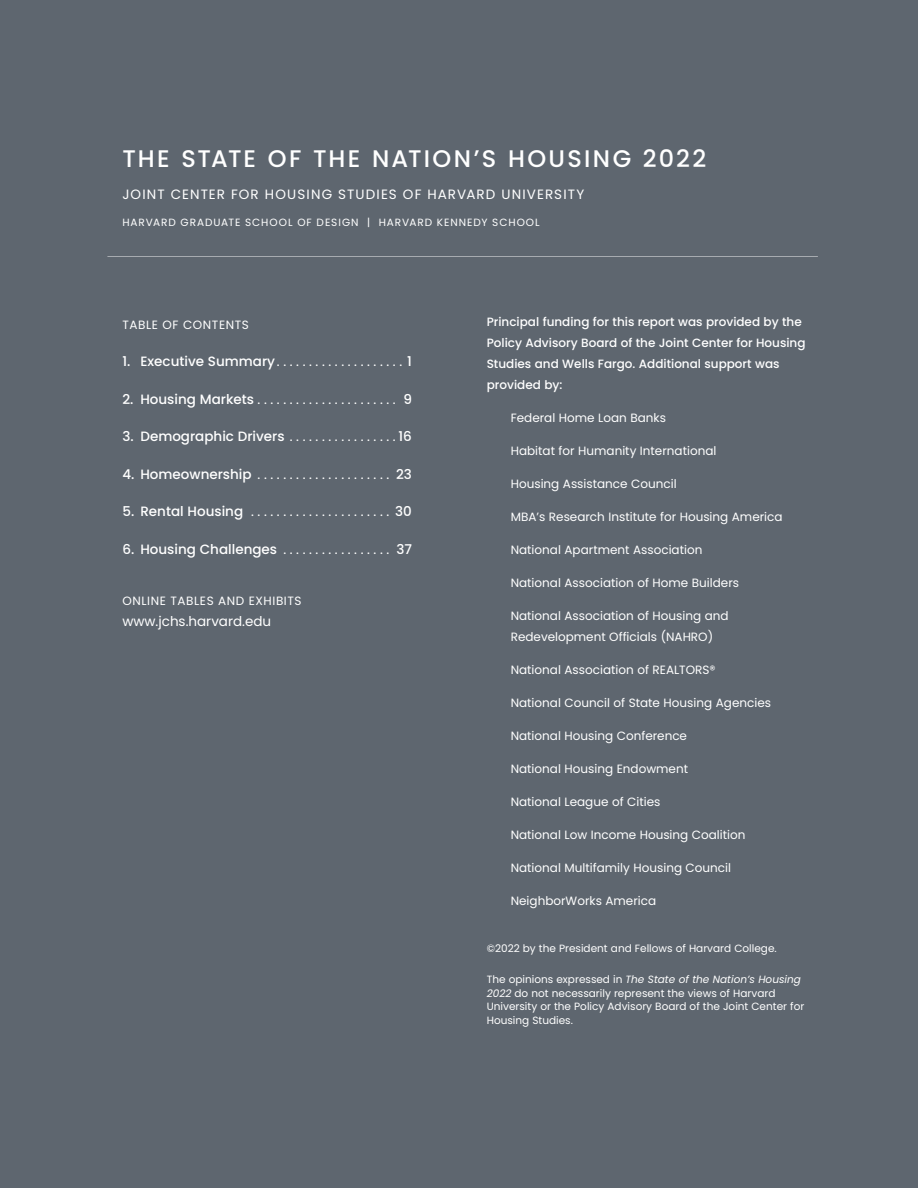
<style>
.page{position:relative;width:918px;height:1188px;background:#5e666f}
.page>*{position:absolute;margin:0;border:0;box-sizing:border-box;transform-origin:0 0}
.Main_title{font:500 24px "Poppins";letter-spacing:.09em;color:#fff}
.Author_1{font:13.5px "Poppins";letter-spacing:.075em;color:#fff}
.t1{font:500 13.5px "Poppins";color:#fff}
.Author_1-2{font:13.5px "Poppins";color:#fff}
.covers_subhead{font:12px/21px "Poppins";color:#fff}
.IC_text{font:500 12px/21px "Poppins";color:#fff}
.covers_subhead-2{font:12px "Poppins";letter-spacing:.05em;color:#fff}
.IC_Small_type{font:10.5px/13.5px "Poppins";color:#fff}
.Author_1-3{font:10.5px "Poppins";letter-spacing:.09em;color:#fff}
.s1{font-weight:500}
.s2{font-weight:400}
.s3{font-style:italic}
</style>
<div class="page">
<hr style="left:107px;top:256px;width:711px;height:1px;background:#a7abb0">
<h1 class="Main_title" style="left:122px;top:145px;width:585px">THE STATE OF THE NATION’S HOUSING 2022</h1>
<h2 class="Author_1" style="left:122px;top:186px;width:463px">JOINT CENTER FOR HOUSING STUDIES OF HARVARD UNIVERSITY</h2>
<h2 class="Author_1-3" style="left:122px;top:216px;width:419px">HARVARD GRADUATE SCHOOL OF DESIGN | HARVARD KENNEDY SCHOOL</h2>
<h2 class="covers_subhead-2" style="left:122px;top:318px;width:128px">TABLE OF CONTENTS</h2>
<p class="Author_1" style="left:122px;top:354px;width:291px"><span class="s1">1. Executive Summary</span> . . . . . . . . . . . . . . . . . . . . <span class="s1">1</span></p>
<p class="Author_1" style="left:122px;top:391px;width:291px"><span class="s1">2. Housing Markets</span> . . . . . . . . . . . . . . . . . . . . . . <span class="s1">9</span></p>
<p class="t1" style="left:122px;top:429px;width:291px">3. Demographic Drivers <span class="s2">. . . . . . . . . . . . . . . .</span> 16</p>
<p class="Author_1" style="left:122px;top:466px;width:291px"><span class="s1">4. Homeownership</span> . . . . . . . . . . . . . . . . . . . . . <span class="s1">23</span></p>
<p class="Author_1" style="left:122px;top:504px;width:291px"><span class="s1">5. Rental Housing</span> . . . . . . . . . . . . . . . . . . . . . <span class="s1">30</span></p>
<p class="t1" style="left:122px;top:541px;width:291px">6. Housing Challenges <span class="s2">. . . . . . . . . . . . . . . . .</span> 37</p>
<h2 class="covers_subhead-2" style="left:122px;top:594px;width:181px">ONLINE TABLES AND EXHIBITS</h2>
<p class="Author_1-2" style="left:122px;top:613px;width:150px">www.jchs.harvard.edu</p>
<p class="IC_text" style="left:487px;top:312px;width:320px">Principal funding for this report was provided by the Policy Advisory Board of the Joint Center for Housing Studies and Wells Fargo. Additional support was provided by:</p>
<p class="covers_subhead" style="left:511px;top:408px;width:157px">Federal Home Loan Banks</p>
<p class="covers_subhead" style="left:511px;top:441px;width:207px">Habitat for Humanity International</p>
<p class="covers_subhead" style="left:511px;top:474px;width:167px">Housing Assistance Council</p>
<p class="covers_subhead" style="left:511px;top:507px;width:273px">MBA’s Research Institute for Housing America</p>
<p class="covers_subhead" style="left:511px;top:540px;width:193px">National Apartment Association</p>
<p class="covers_subhead" style="left:511px;top:573px;width:230px">National Association of Home Builders</p>
<p class="covers_subhead" style="left:511px;top:606px;width:219px">National Association of Housing and<br>Redevelopment Officials (NAHRO)</p>
<p class="covers_subhead" style="left:511px;top:660px;width:206px">National Association of REALTORS®</p>
<p class="covers_subhead" style="left:511px;top:693px;width:262px">National Council of State Housing Agencies</p>
<p class="covers_subhead" style="left:511px;top:726px;width:178px">National Housing Conference</p>
<p class="covers_subhead" style="left:511px;top:759px;width:179px">National Housing Endowment</p>
<p class="covers_subhead" style="left:511px;top:792px;width:151px">National League of Cities</p>
<p class="covers_subhead" style="left:511px;top:825px;width:236px">National Low Income Housing Coalition</p>
<p class="covers_subhead" style="left:511px;top:858px;width:222px">National Multifamily Housing Council</p>
<p class="covers_subhead" style="left:511px;top:891px;width:147px">NeighborWorks America</p>
<p class="IC_Small_type" style="left:487px;top:941px;width:291px">©2022 by the President and Fellows of Harvard College.</p>
<p class="IC_Small_type" style="left:487px;top:973px;width:319px">The opinions expressed in <span class="s3">The State of the Nation’s Housing 2022</span> do not necessarily represent the views of Harvard University or the Policy Advisory Board of the Joint Center for Housing Studies.</p>
</div>
